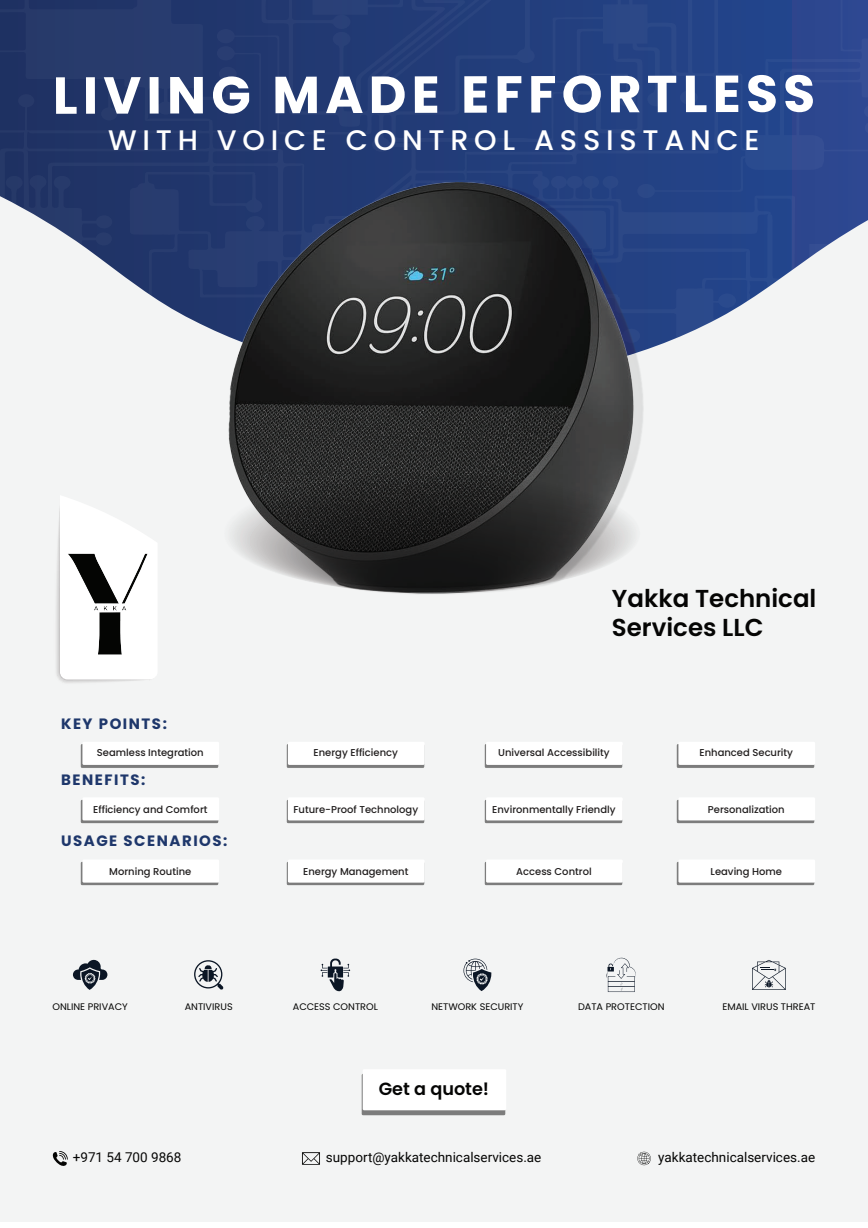
<style>
.page{position:relative;width:868px;height:1228px;background:#fff}
.page>*{position:absolute;margin:0;border:0;box-sizing:border-box;transform-origin:0 0}
.t1{font:700 51.97px "Poppins";letter-spacing:.095em;color:#fff}
.t2{font:500 28.28px "Poppins";letter-spacing:.2em;color:#fff}
.t3{font:600 24.5px/29.4px "Poppins";color:#050504}
.t4{font:600 17.64px "Poppins";color:#050504}
.t5{font:700 14.98px "Poppins";letter-spacing:.095em;color:#1e376b}
.t6{font:13.51px "Roboto";color:#050504}
.t7{font:500 9.97px "Poppins";color:#211e1e}
.t8{font:9.52px "Poppins";color:#050504}
</style>
<div class="page">
<div style="left:0;top:164px;width:868px;height:1058px;background:#f3f4f4"></div>
<svg style="left:0;top:0;width:868px;height:346px;background:#40568a"></svg>
<svg style="left:56px;top:496px;width:101px;height:187px"></svg>
<img style="left:67px;top:551px;width:83px;height:107px">
<svg style="left:637px;top:1152px;width:14px;height:13px"></svg>
<svg style="left:302px;top:1152px;width:18px;height:13px"></svg>
<svg style="left:52px;top:1151px;width:16px;height:15px"></svg>
<img style="left:80px;top:744px;width:139px;height:24px">
<div style="left:82px;top:742px;width:137px;height:23px;background:#fff"></div>
<img style="left:286px;top:744px;width:139px;height:24px">
<div style="left:288px;top:742px;width:137px;height:23px;background:#fff"></div>
<img style="left:484px;top:744px;width:139px;height:24px">
<div style="left:486px;top:742px;width:137px;height:23px;background:#fff"></div>
<img style="left:676px;top:744px;width:139px;height:24px">
<div style="left:678px;top:742px;width:137px;height:23px;background:#fff"></div>
<img style="left:80px;top:800px;width:139px;height:24px">
<div style="left:82px;top:797px;width:137px;height:23px;background:#fff"></div>
<img style="left:286px;top:800px;width:139px;height:24px">
<div style="left:288px;top:797px;width:137px;height:23px;background:#fff"></div>
<img style="left:484px;top:800px;width:139px;height:24px">
<div style="left:486px;top:797px;width:137px;height:23px;background:#fff"></div>
<img style="left:676px;top:800px;width:139px;height:24px">
<div style="left:678px;top:797px;width:137px;height:23px;background:#fff"></div>
<img style="left:80px;top:862px;width:139px;height:24px">
<div style="left:82px;top:859px;width:137px;height:23px;background:#fff"></div>
<img style="left:286px;top:862px;width:139px;height:24px">
<div style="left:288px;top:859px;width:137px;height:23px;background:#fff"></div>
<img style="left:484px;top:862px;width:139px;height:24px">
<div style="left:486px;top:859px;width:137px;height:23px;background:#fff"></div>
<img style="left:676px;top:862px;width:139px;height:24px">
<div style="left:678px;top:859px;width:137px;height:23px;background:#fff"></div>
<img style="left:361px;top:1074px;width:145px;height:42px">
<div style="left:363px;top:1069px;width:143px;height:41px;background:#fff"></div>
<svg style="left:73px;top:960px;width:34px;height:30px"></svg>
<svg style="left:194px;top:960px;width:29px;height:30px"></svg>
<svg style="left:321px;top:958px;width:29px;height:34px"></svg>
<svg style="left:464px;top:959px;width:27px;height:32px"></svg>
<svg style="left:606px;top:957px;width:30px;height:35px"></svg>
<svg style="left:752px;top:960px;width:34px;height:30px"></svg>
<img style="left:223px;top:170px;width:434px;height:296px">
<img style="left:226px;top:181px;width:408px;height:413px">
<svg style="left:224px;top:473px;width:416px;height:120px;background:#404040"></svg>
<h1 class="t1" style="left:53px;top:64px;width:764px">LIVING MADE EFFORTLESS</h1>
<h2 class="t2" style="left:108px;top:124px;width:653px">WITH VOICE CONTROL ASSISTANCE</h2>
<h3 class="t3" style="left:612px;top:584px;width:206px">Yakka Technical<br>Services LLC</h3>
<h3 class="t5" style="left:61px;top:715px;width:107px">KEY POINTS:</h3>
<p class="t7" style="left:97px;top:747px;width:108px">Seamless Integration</p>
<p class="t7" style="left:314px;top:747px;width:86px">Energy Efficiency</p>
<p class="t7" style="left:498px;top:747px;width:113px">Universal Accessibility</p>
<p class="t7" style="left:700px;top:747px;width:95px">Enhanced Security</p>
<h3 class="t5" style="left:61px;top:771px;width:86px">BENEFITS:</h3>
<p class="t7" style="left:93px;top:803px;width:116px">Efficiency and Comfort</p>
<p class="t7" style="left:293px;top:803px;width:126px">Future-Proof Technology</p>
<p class="t7" style="left:492px;top:803px;width:125px">Environmentally Friendly</p>
<p class="t7" style="left:708px;top:803px;width:78px">Personalization</p>
<h3 class="t5" style="left:61px;top:832px;width:168px">USAGE SCENARIOS:</h3>
<p class="t7" style="left:109px;top:865px;width:84px">Morning Routine</p>
<p class="t7" style="left:303px;top:865px;width:107px">Energy Management</p>
<p class="t7" style="left:516px;top:865px;width:77px">Access Control</p>
<p class="t7" style="left:711px;top:865px;width:73px">Leaving Home</p>
<p class="t8" style="left:52px;top:1001px;width:77px">ONLINE PRIVACY</p>
<p class="t8" style="left:185px;top:1001px;width:49px">ANTIVIRUS</p>
<p class="t8" style="left:293px;top:1001px;width:87px">ACCESS CONTROL</p>
<p class="t8" style="left:431px;top:1001px;width:94px">NETWORK SECURITY</p>
<p class="t8" style="left:578px;top:1001px;width:88px">DATA PROTECTION</p>
<p class="t8" style="left:722px;top:1001px;width:95px">EMAIL VIRUS THREAT</p>
<h3 class="t4" style="left:379px;top:1079px;width:112px">Get a quote!</h3>
<h3 class="t6" style="left:73px;top:1148px;width:110px">+971 54 700 9868</h3>
<h3 class="t6" style="left:326px;top:1148px;width:217px">support@yakkatechnicalservices.ae</h3>
<h3 class="t6" style="left:658px;top:1148px;width:158px">yakkatechnicalservices.ae</h3>
</div>
